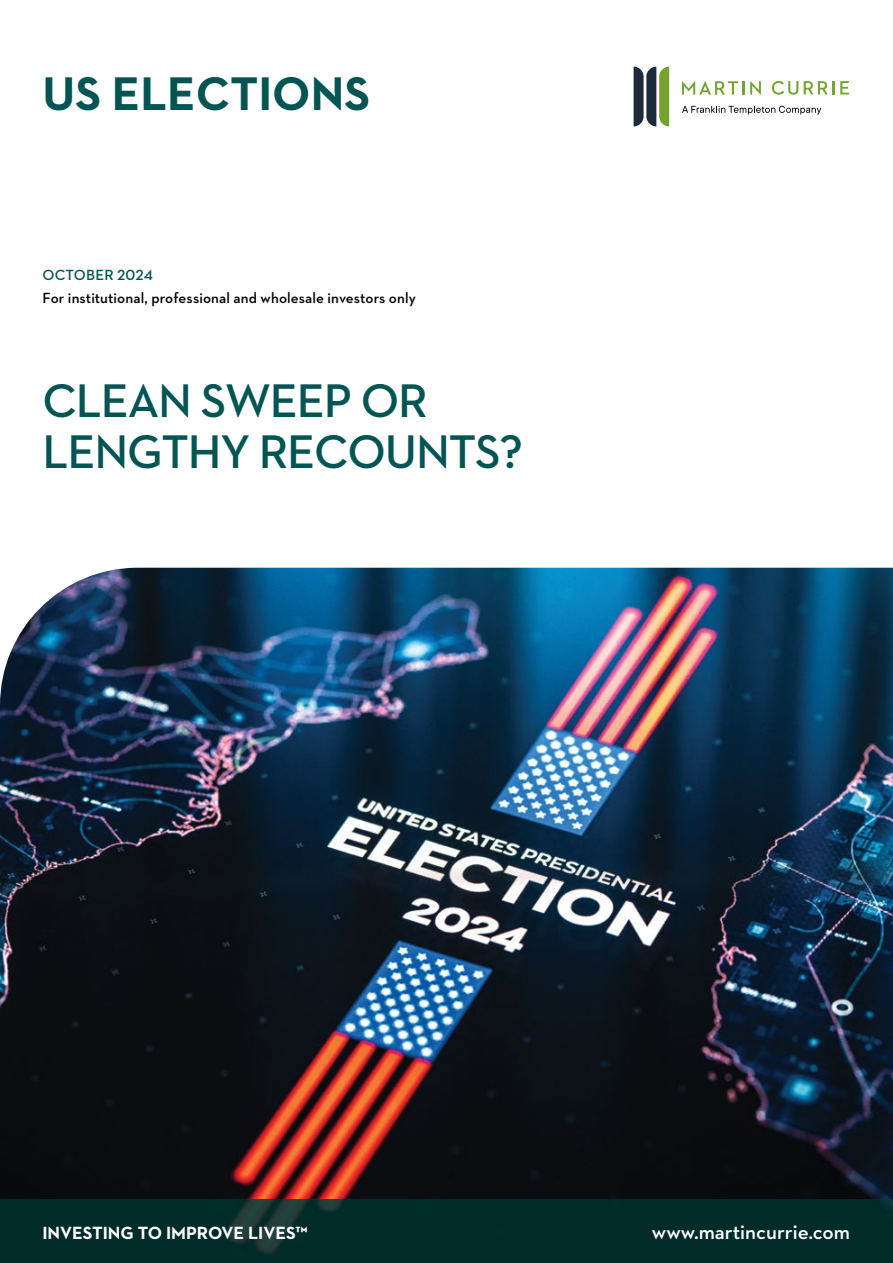
<style>
.page{position:relative;width:893px;height:1263px;background:#fff}
.page>*{position:absolute;margin:0;border:0;box-sizing:border-box;transform-origin:0 0}
.t1{font:600 48px/51px "Neutraface 2 Text";letter-spacing:-.025em;color:#025553}
.t2{font:700 48px "Neutraface 2 Text";color:#025553}
.t3{font:600 21px "Neutraface 2 Text";color:#fff}
.t4{font:700 18px "Neutraface 2 Text";color:#fff}
.t5{font:600 15px "Neutraface 2 Text";letter-spacing:.005em;color:#000}
.t6{font:600 15px "Neutraface 2 Text";letter-spacing:.01em;color:#025553}
</style>
<div class="page">
<img style="left:0;top:568px;width:893px;height:632px">
<div style="left:0;top:1200px;width:893px;height:63px;background:#012b29"></div>
<svg style="left:682px;top:106px;width:139px;height:9px"></svg>
<svg style="left:634px;top:67px;width:35px;height:59px"></svg>
<svg style="left:682px;top:81px;width:62px;height:14px"></svg>
<svg style="left:750px;top:81px;width:11px;height:14px"></svg>
<svg style="left:772px;top:81px;width:26px;height:14px"></svg>
<svg style="left:804px;top:81px;width:45px;height:13px"></svg>
<h1 class="t2" style="left:43px;top:63px;width:329px">US ELECTIONS</h1>
<p class="t6" style="left:43px;top:265px;width:112px">OCTOBER 2024</p>
<p class="t5" style="left:43px;top:289px;width:375px">For institutional, professional and wholesale investors only</p>
<h1 class="t1" style="left:43px;top:374px;width:482px">CLEAN SWEEP OR<br>LENGTHY RECOUNTS?</h1>
<p class="t4" style="left:42px;top:1221px;width:267px">INVESTING TO IMPROVE LIVES™</p>
<h2 class="t3" style="left:652px;top:1218px;width:200px">www.martincurrie.com</h2>
</div>
